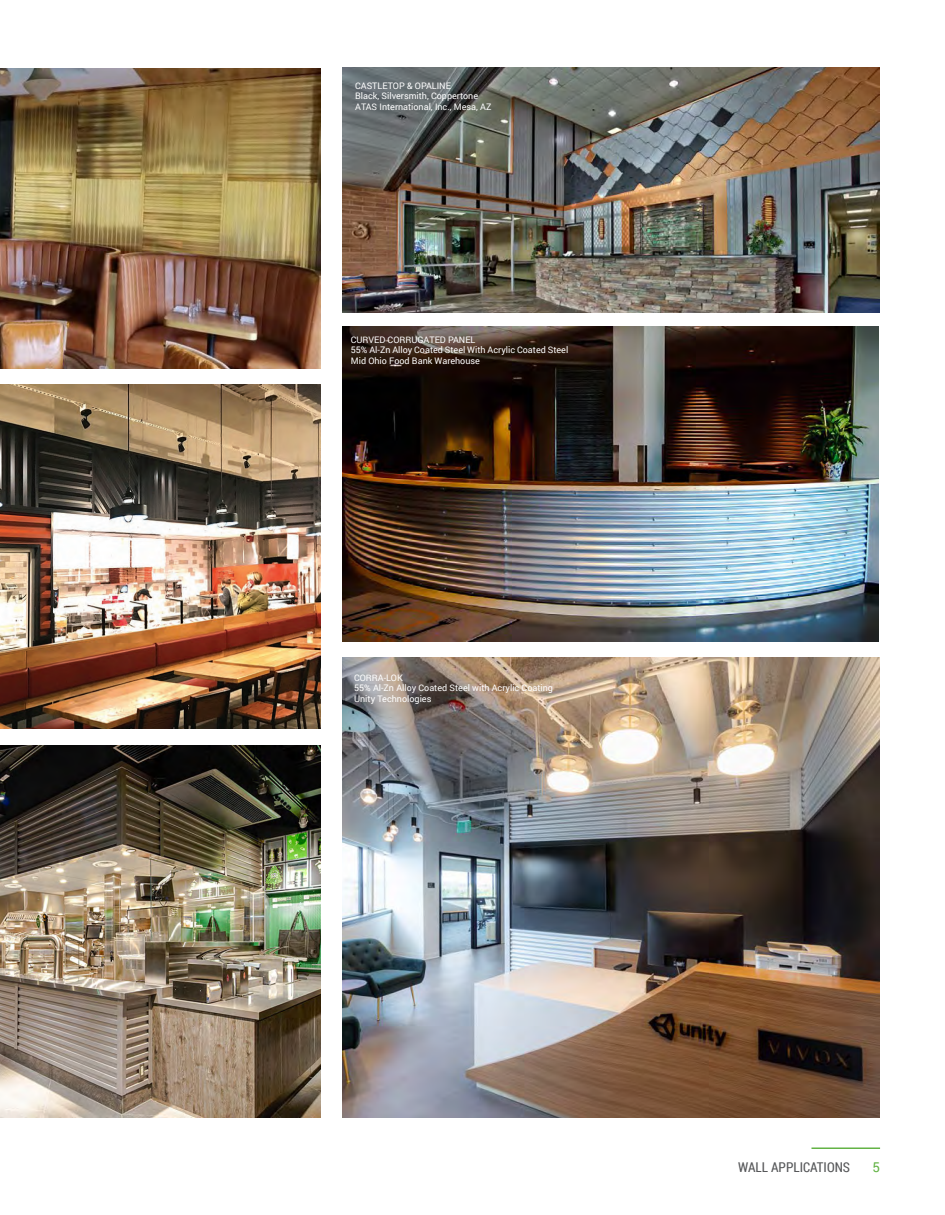
<style>
.page{position:relative;width:945px;height:1215px;background:#fff}
.page>*{position:absolute;margin:0;border:0;box-sizing:border-box;transform-origin:0 0}
.t1{font:13.5px "Roboto Condensed";color:#57585a}
.t2{font:13.5px "Roboto";color:#63b345}
.t3{font:9px "Roboto";color:#fff}
</style>
<div class="page">
<hr style="left:812px;top:1148px;width:68px;height:1px;background:#63b345">
<img style="left:0;top:384px;width:321px;height:344px">
<img style="left:342px;top:658px;width:537px;height:460px">
<img style="left:0;top:746px;width:321px;height:372px">
<img style="left:342px;top:326px;width:536px;height:316px">
<img style="left:342px;top:67px;width:537px;height:246px">
<img style="left:0;top:68px;width:321px;height:301px">
<p class="t3" style="left:355px;top:79px;width:97px">CASTLETOP &amp; OPALINE</p>
<p class="t3" style="left:355px;top:90px;width:124px">Black, Silversmith, Coppertone</p>
<p class="t3" style="left:355px;top:101px;width:138px">ATAS International, Inc., Mesa, AZ</p>
<p class="t3" style="left:351px;top:333px;width:126px">CURVED CORRUGATED PANEL</p>
<p class="t3" style="left:351px;top:344px;width:219px">55% Al-Zn Alloy Coated Steel With Acrylic Coated Steel</p>
<p class="t3" style="left:351px;top:355px;width:131px">Mid Ohio Food Bank Warehouse</p>
<p class="t3" style="left:354px;top:671px;width:50px">CORRA-LOK</p>
<p class="t3" style="left:354px;top:682px;width:200px">55% Al-Zn Alloy Coated Steel with Acrylic Coating</p>
<p class="t3" style="left:354px;top:693px;width:79px">Unity Technologies</p>
<p class="t1" style="left:738px;top:1158px;width:113px">WALL APPLICATIONS</p>
<h1 class="t2" style="left:872px;top:1158px;width:9px">5</h1>
</div>
